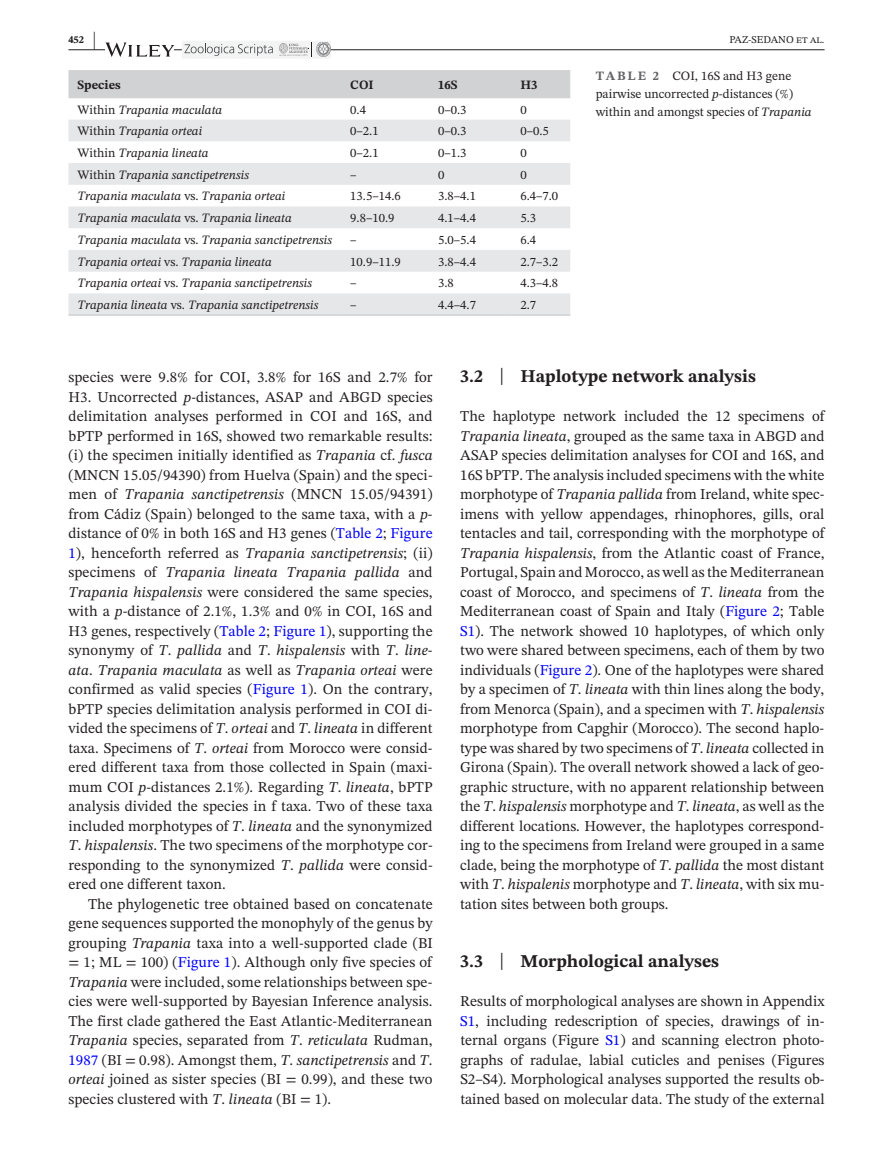
<style>
.page{position:relative;width:893px;height:1174px;background:#fff}
.page>*{position:absolute;margin:0;border:0;box-sizing:border-box;transform-origin:0 0}
.t1{font:700 18px "STIX Two Text";color:#231f20}
.t2{font:15px/19.5px "STIX Two Text";color:#231f20;text-align:justify}
.t3{font:italic 12.75px "STIX Two Text";color:#231f20}
.t4{font:12.75px/18px "STIX Two Text";color:#231f20}
.t5{font:700 12.75px "STIX Two Text";color:#231f20}
.t6{font:10.5px "STIX Two Text";color:#231f20}
.t7{font:700 10.5px "STIX Two Text";color:#231f20}
.s1{font-size:21px}
.s2{font-style:normal}
.s3{font-weight:700;color:#636366}
.s4{font-style:italic}
.s5{color:#00f}
.s6{font-weight:400;font-size:23.7px}
</style>
<div class="page">
<hr style="left:68px;top:49px;width:756px;height:1px;background:#231f20">
<svg style="left:105px;top:43px;width:69px;height:14px"></svg>
<img style="left:182px;top:41px;width:149px;height:18px">
<svg style="left:185px;top:44px;width:88px;height:12px"></svg>
<svg style="left:279px;top:42px;width:34px;height:14px"></svg>
<img style="left:316px;top:42px;width:14px;height:14px">
<div style="left:68px;top:70px;width:502px;height:28px;background:#d1d2d4"></div>
<svg style="left:68px;top:120px;width:502px;height:194px;fill:#e6e7e9"></svg>
<hr style="left:68px;top:314px;width:273px;height:2px;background:#d1d2d4">
<hr style="left:341px;top:314px;width:88px;height:2px;background:#d1d2d4">
<hr style="left:429px;top:314px;width:82px;height:2px;background:#d1d2d4">
<hr style="left:511px;top:314px;width:59px;height:2px;background:#d1d2d4">
<p class="t7" style="left:68px;top:32px;width:29px">452 <span class="s1">|</span></p>
<p class="t6" style="left:729px;top:32px;width:97px">PAZ--SEDANO et al.</p>
<p class="t5" style="left:77px;top:76px;width:45px">Species</p>
<p class="t5" style="left:350px;top:76px;width:25px">COI</p>
<p class="t5" style="left:438px;top:76px;width:21px">16S</p>
<p class="t5" style="left:520px;top:76px;width:19px">H3</p>
<p class="t3" style="left:77px;top:100px;width:146px"><span class="s2">Within</span> Trapania maculata</p>
<p class="t4" style="left:350px;top:100px;width:17px">0.4</p>
<p class="t4" style="left:438px;top:100px;width:30px">0–0.3</p>
<p class="t4" style="left:520px;top:100px;width:8px">0</p>
<p class="t3" style="left:77px;top:122px;width:126px"><span class="s2">Within</span> Trapania orteai</p>
<p class="t4" style="left:350px;top:122px;width:30px">0–2.1</p>
<p class="t4" style="left:438px;top:122px;width:30px">0–0.3</p>
<p class="t4" style="left:520px;top:122px;width:30px">0–0.5</p>
<p class="t3" style="left:77px;top:144px;width:133px"><span class="s2">Within</span> Trapania lineata</p>
<p class="t4" style="left:350px;top:144px;width:30px">0–2.1</p>
<p class="t4" style="left:438px;top:144px;width:30px">0–1.3</p>
<p class="t4" style="left:520px;top:144px;width:8px">0</p>
<p class="t3" style="left:77px;top:165px;width:173px"><span class="s2">Within</span> Trapania sanctipetrensis</p>
<p class="t4" style="left:350px;top:165px;width:8px">–</p>
<p class="t4" style="left:438px;top:165px;width:8px">0</p>
<p class="t4" style="left:520px;top:165px;width:8px">0</p>
<p class="t3" style="left:77px;top:187px;width:210px">Trapania maculata <span class="s2">vs.</span> Trapania orteai</p>
<p class="t4" style="left:350px;top:187px;width:52px">13.5–14.6</p>
<p class="t4" style="left:438px;top:187px;width:39px">3.8–4.1</p>
<p class="t4" style="left:520px;top:187px;width:39px">6.4–7.0</p>
<p class="t3" style="left:77px;top:209px;width:216px">Trapania maculata <span class="s2">vs.</span> Trapania lineata</p>
<p class="t4" style="left:350px;top:209px;width:46px">9.8–10.9</p>
<p class="t4" style="left:438px;top:209px;width:39px">4.1–4.4</p>
<p class="t4" style="left:520px;top:209px;width:17px">5.3</p>
<p class="t3" style="left:77px;top:230px;width:256px">Trapania maculata <span class="s2">vs.</span> Trapania sanctipetrensis</p>
<p class="t4" style="left:350px;top:231px;width:8px">–</p>
<p class="t4" style="left:438px;top:231px;width:39px">5.0–5.4</p>
<p class="t4" style="left:520px;top:231px;width:17px">6.4</p>
<p class="t3" style="left:77px;top:252px;width:196px">Trapania orteai <span class="s2">vs.</span> Trapania lineata</p>
<p class="t4" style="left:350px;top:252px;width:52px">10.9–11.9</p>
<p class="t4" style="left:438px;top:252px;width:39px">3.8–4.4</p>
<p class="t4" style="left:520px;top:252px;width:39px">2.7–3.2</p>
<p class="t3" style="left:77px;top:274px;width:236px">Trapania orteai <span class="s2">vs.</span> Trapania sanctipetrensis</p>
<p class="t4" style="left:350px;top:274px;width:8px">–</p>
<p class="t4" style="left:438px;top:274px;width:17px">3.8</p>
<p class="t4" style="left:520px;top:274px;width:39px">4.3–4.8</p>
<p class="t3" style="left:77px;top:296px;width:243px">Trapania lineata <span class="s2">vs.</span> Trapania sanctipetrensis</p>
<p class="t4" style="left:350px;top:296px;width:8px">–</p>
<p class="t4" style="left:438px;top:296px;width:39px">4.4–4.7</p>
<p class="t4" style="left:520px;top:296px;width:17px">2.7</p>
<p class="t4" style="left:596px;top:66px;width:217px"><span class="s3">TABLE 2</span> COI, 16S and H3 gene pairwise uncorrected <span class="s4">p</span>-distances (%) within and amongst species of <span class="s4">Trapania</span></p>
<p class="t2" style="left:68px;top:367px;width:366px">species were 9.8% for COI, 3.8% for 16S and 2.7% for H3. Uncorrected <span class="s4">p</span>-distances, ASAP and ABGD species delimitation analyses performed in COI and 16S, and bPTP performed in 16S, showed two remarkable results: (i) the specimen initially identified as <span class="s4">Trapania</span> cf. <span class="s4">fusca </span>(MNCN 15.05/94390) from Huelva (Spain) and the speci&shy;men of <span class="s4">Trapania sanctipetrensis</span> (MNCN 15.05/94391) from Cádiz (Spain) belonged to the same taxa, with a <span class="s4">p&shy;</span>distance of 0% in both 16S and H3 genes (<span class="s5">Table 2</span>; <span class="s5">Figure 1</span>), henceforth referred as <span class="s4">Trapania sanctipetrensis</span>; (ii) specimens of <span class="s4">Trapania lineata Trapania pallida</span> and <span class="s4">Trapania hispalensis</span> were considered the same species, with a <span class="s4">p</span>-distance of 2.1%, 1.3% and 0% in COI, 16S and H3 genes, respectively (<span class="s5">Table 2</span>; <span class="s5">Figure 1</span>), supporting the synonymy of <span class="s4">T</span>. <span class="s4">pallida</span> and <span class="s4">T</span>. <span class="s4">hispalensis</span> with <span class="s4">T</span>. <span class="s4">line&shy;ata</span>. <span class="s4">Trapania maculata</span> as well as <span class="s4">Trapania orteai</span> were confirmed as valid species (<span class="s5">Figure 1</span>). On the contrary, bPTP species delimitation analysis performed in COI di&shy;vided the specimens of <span class="s4">T</span>. <span class="s4">orteai</span> and <span class="s4">T</span>. <span class="s4">lineata</span> in different taxa. Specimens of <span class="s4">T</span>. <span class="s4">orteai</span> from Morocco were consid&shy;ered different taxa from those collected in Spain (maxi&shy;mum COI <span class="s4">p</span>-distances 2.1%). Regarding <span class="s4">T</span>. <span class="s4">lineata</span>, bPTP analysis divided the species in f taxa. Two of these taxa included morphotypes of <span class="s4">T</span>. <span class="s4">lineata</span> and the synonymized <span class="s4">T</span>. <span class="s4">hispalensis</span>. The two specimens of the morphotype cor&shy;responding to the synonymized <span class="s4">T</span>. <span class="s4">pallida</span> were consid&shy;ered one different taxon.</p>
<p class="t2" style="left:68px;top:894px;width:366px;text-indent:20px">The phylogenetic tree obtained based on concatenate gene sequences supported the monophyly of the genus by grouping <span class="s4">Trapania</span> taxa into a well-supported clade (BI = 1; ML = 100) (<span class="s5">Figure 1</span>). Although only five species of <span class="s4">Trapania</span> were included, some relationships between spe&shy;cies were well-supported by Bayesian Inference analysis.<br>The first clade gathered the East Atlantic-Mediterranean <span class="s4">Trapania</span> species, separated from <span class="s4">T</span>. <span class="s4">reticulata</span> Rudman, <span class="s5">1987</span> (BI = 0.98). Amongst them, <span class="s4">T</span>. <span class="s4">sanctipetrensis</span> and <span class="s4">T</span>. <span class="s4">orteai</span> joined as sister species (BI = 0.99), and these two species clustered with <span class="s4">T</span>. <span class="s4">lineata</span> (BI = 1).</p>
<p class="t1" style="left:460px;top:363px;width:297px">3.2 <span class="s6">|</span> Haplotype network analysis</p>
<p class="t2" style="left:460px;top:406px;width:366px">The haplotype network included the 12 specimens of <span class="s4">Trapania lineata</span>, grouped as the same taxa in ABGD and ASAP species delimitation analyses for COI and 16S, and 16S bPTP. The analysis included specimens with the white morphotype of <span class="s4">Trapania pallida</span> from Ireland, white spec&shy;imens with yellow appendages, rhinophores, gills, oral tentacles and tail, corresponding with the morphotype of <span class="s4">Trapania hispalensis</span>, from the Atlantic coast of France, Portugal, Spain and Morocco, as well as the Mediterranean coast of Morocco, and specimens of <span class="s4">T</span>. <span class="s4">lineata</span> from the Mediterranean coast of Spain and Italy (<span class="s5">Figure 2</span>; Table <span class="s5">S1</span>). The network showed 10 haplotypes, of which only two were shared between specimens, each of them by two individuals (<span class="s5">Figure 2</span>). One of the haplotypes were shared by a specimen of <span class="s4">T</span>. <span class="s4">lineata</span> with thin lines along the body, from Menorca (Spain), and a specimen with <span class="s4">T</span>. <span class="s4">hispalensis </span>morphotype from Capghir (Morocco). The second haplo&shy;type was shared by two specimens of <span class="s4">T</span>. <span class="s4">lineata</span> collected in Girona (Spain). The overall network showed a lack of geo&shy;graphic structure, with no apparent relationship between the <span class="s4">T</span>. <span class="s4">hispalensis</span> morphotype and <span class="s4">T</span>. <span class="s4">lineata</span>, as well as the different locations. However, the haplotypes correspond&shy;ing to the specimens from Ireland were grouped in a same clade, being the morphotype of <span class="s4">T</span>. <span class="s4">pallida</span> the most distant with <span class="s4">T</span>. <span class="s4">hispalenis</span> morphotype and <span class="s4">T</span>. <span class="s4">lineata</span>, with six mu&shy;tation sites between both groups.</p>
<p class="t1" style="left:460px;top:948px;width:260px">3.3 <span class="s6">|</span> Morphological analyses</p>
<p class="t2" style="left:460px;top:991px;width:366px">Results of morphological analyses are shown in Appendix <span class="s5">S1</span>, including redescription of species, drawings of in&shy;ternal organs (Figure <span class="s5">S1</span>) and scanning electron photo&shy;graphs of radulae, labial cuticles and penises (Figures S2–S4). Morphological analyses supported the results ob&shy;tained based on molecular data. The study of the external</p>
</div>
